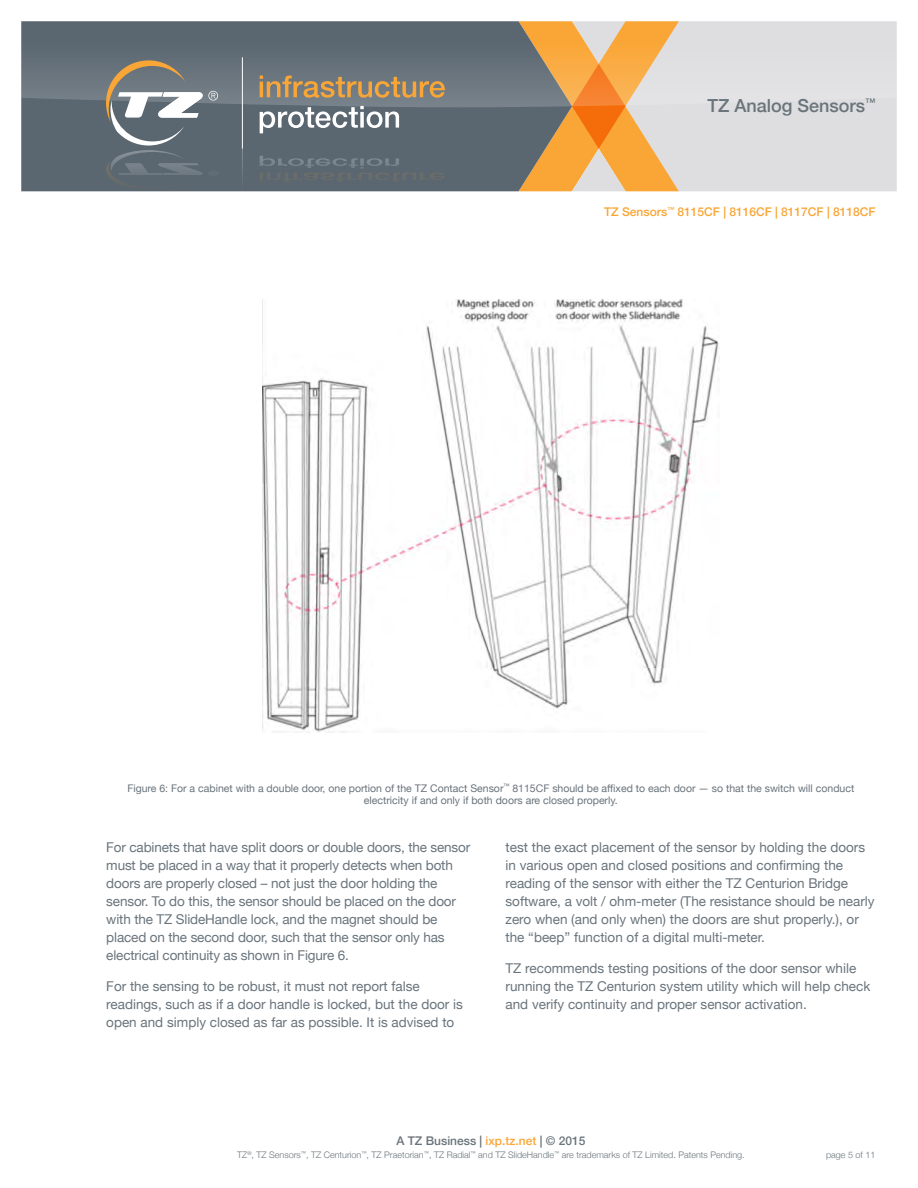
<style>
.page{position:relative;width:918px;height:1188px;background:#fff}
.page>*{position:absolute;margin:0;border:0;box-sizing:border-box;transform-origin:0 0}
.t1{font:500 18px "Helvetica Neue";color:#6a747b}
.body_copy{font:13.5px/18px "Helvetica Neue";color:#69747c}
.t2{font:500 12px "Helvetica Neue";color:#faa636}
.t3{font:500 12px "Helvetica Neue";color:#6a747b}
.diagram_notation{font:10.5px/12px "Helvetica Neue";color:#69747c;text-align:center}
.t4{font:300 9px "Helvetica Neue";color:#6a747b}
.s1{color:#faa636}
</style>
<div class="page">
<div style="left:21px;top:107px;width:498px;height:84px;background:#5a6670"></div>
<div style="left:679px;top:107px;width:218px;height:84px;background:#dedee1"></div>
<svg style="left:21px;top:21px;width:876px;height:86px;background:#90979e"></svg>
<hr style="left:242px;top:57px;width:1px;height:92px;background:#fff">
<svg style="left:260px;top:76px;width:185px;height:22px;background:#a08966"></svg>
<svg style="left:260px;top:106px;width:139px;height:27px"></svg>
<svg style="left:519px;top:21px;width:160px;height:170px;background:#d9a86c"></svg>
<hr style="left:242px;top:149px;width:1px;height:42px;background:#fff">
<svg style="left:106px;top:60px;width:112px;height:130px;background:#797f83"></svg>
<svg style="left:260px;top:156px;width:185px;height:27px;background:#5f6a72"></svg>
<img style="left:262px;top:299px;width:458px;height:434px">
<h1 class="t1" style="left:708px;top:91px;width:170px">TZ Analog Sensors<sup>™</sup></h1>
<p class="t2" style="left:604px;top:202px;width:273px">TZ Sensors<sup>™</sup> 8115CF | 8116CF | 8117CF | 8118CF</p>
<p class="diagram_notation" style="left:127px;top:783px;width:729px">Figure 6: For a cabinet with a double door, one portion of the TZ Contact Sensor<sup>™</sup> 8115CF should be affixed to each door — so that the switch will conduct electricity if and only if both doors are closed properly.</p>
<p class="body_copy" style="left:106px;top:839px;width:366px">For cabinets that have split doors or double doors, the sensor must be placed in a way that it properly detects when both doors are properly closed – not just the door holding the sensor. To do this, the sensor should be placed on the door with the TZ SlideHandle lock, and the magnet should be placed on the second door, such that the sensor only has electrical continuity as shown in Figure 6.</p>
<p class="body_copy" style="left:106px;top:978px;width:358px">For the sensing to be robust, it must not report false readings, such as if a door handle is locked, but the door is open and simply closed as far as possible. It is advised to</p>
<p class="body_copy" style="left:506px;top:839px;width:371px">test the exact placement of the sensor by holding the doors in various open and closed positions and confirming the reading of the sensor with either the TZ Centurion Bridge software, a volt / ohm-meter (The resistance should be nearly zero when (and only when) the doors are shut properly.), or the “beep” function of a digital multi-meter.</p>
<p class="body_copy" style="left:506px;top:960px;width:366px">TZ recommends testing positions of the door sensor while running the TZ Centurion system utility which will help check and verify continuity and proper sensor activation.</p>
<p class="t3" style="left:396px;top:1131px;width:191px">A TZ Business | <span class="s1">ixp.tz.net</span> | © 2015</p>
<p class="t4" style="left:237px;top:1148px;width:509px">TZ<sup>®</sup>, TZ Sensors<sup>™</sup>, TZ Centurion<sup>™</sup>, TZ Praetorian<sup>™</sup>, TZ Radial<sup>™</sup> and TZ SlideHandle<sup>™</sup> are trademarks of TZ Limited. Patents Pending.</p>
<p class="t4" style="left:826px;top:1148px;width:51px">page 5 of 11</p>
</div>
